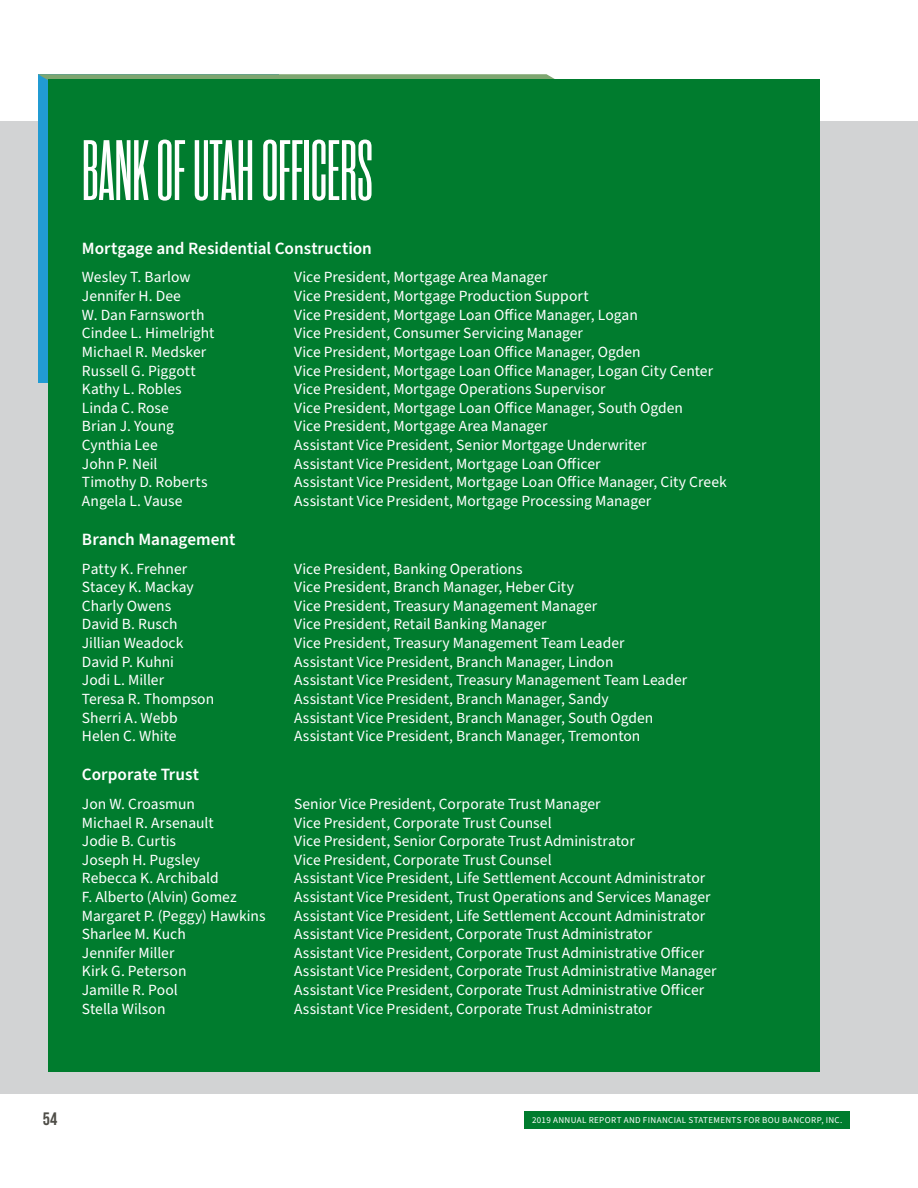
<style>
.page{position:relative;width:918px;height:1188px;background:#fff}
.page>*{position:absolute;margin:0;border:0;box-sizing:border-box;transform-origin:0 0}
.t1{font:600 85.5px "Rama Gothic C";color:#fff}
.t2{font:18px "Bebas Neue";color:#4f4e48}
.t3{font:600 17.25px "Source Sans Pro";color:#fff}
.t4{font:15.45px "Source Sans Pro";color:#fff}
.t5{font:9px "Source Sans Pro";letter-spacing:.04em;color:#fff}
</style>
<div class="page">
<div style="left:525px;top:1112px;width:325px;height:17px;background:#007c2e"></div>
<div style="left:0;top:121px;width:918px;height:973px;background:#d2d3d4"></div>
<div style="left:38px;top:74px;width:241px;height:309px;background:#219bd3"></div>
<svg style="left:38px;top:74px;width:517px;height:6px;background:#7fa877"></svg>
<div style="left:49px;top:79px;width:771px;height:993px;background:#007c2e"></div>
<h1 class="t1" style="left:82px;top:132px;width:292px">BANK OF UTAH OFFICERS</h1>
<p class="t3" style="left:82px;top:237px;width:291px">Mortgage and Residential Construction</p>
<p class="t4" style="left:82px;top:267px;width:110px">Wesley T. Barlow</p>
<p class="t4" style="left:294px;top:267px;width:255px">Vice President, Mortgage Area Manager</p>
<p class="t4" style="left:82px;top:286px;width:101px">Jennifer H. Dee</p>
<p class="t4" style="left:294px;top:286px;width:296px">Vice President, Mortgage Production Support</p>
<p class="t4" style="left:82px;top:304px;width:124px">W. Dan Farnsworth</p>
<p class="t4" style="left:294px;top:304px;width:345px">Vice President, Mortgage Loan Office Manager, Logan</p>
<p class="t4" style="left:82px;top:323px;width:134px">Cindee L. Himelright</p>
<p class="t4" style="left:294px;top:323px;width:291px">Vice President, Consumer Servicing Manager</p>
<p class="t4" style="left:82px;top:341px;width:126px">Michael R. Medsker</p>
<p class="t4" style="left:294px;top:341px;width:348px">Vice President, Mortgage Loan Office Manager, Ogden</p>
<p class="t4" style="left:82px;top:360px;width:115px">Russell G. Piggott</p>
<p class="t4" style="left:294px;top:360px;width:421px">Vice President, Mortgage Loan Office Manager, Logan City Center</p>
<p class="t4" style="left:82px;top:379px;width:101px">Kathy L. Robles</p>
<p class="t4" style="left:294px;top:379px;width:313px">Vice President, Mortgage Operations Supervisor</p>
<p class="t4" style="left:82px;top:397px;width:88px">Linda C. Rose</p>
<p class="t4" style="left:294px;top:397px;width:390px">Vice President, Mortgage Loan Office Manager, South Ogden</p>
<p class="t4" style="left:82px;top:416px;width:94px">Brian J. Young</p>
<p class="t4" style="left:294px;top:416px;width:255px">Vice President, Mortgage Area Manager</p>
<p class="t4" style="left:82px;top:435px;width:77px">Cynthia Lee</p>
<p class="t4" style="left:294px;top:435px;width:354px">Assistant Vice President, Senior Mortgage Underwriter</p>
<p class="t4" style="left:82px;top:453px;width:77px">John P. Neil</p>
<p class="t4" style="left:294px;top:453px;width:308px">Assistant Vice President, Mortgage Loan Officer</p>
<p class="t4" style="left:82px;top:472px;width:127px">Timothy D. Roberts</p>
<p class="t4" style="left:294px;top:472px;width:434px">Assistant Vice President, Mortgage Loan Office Manager, City Creek</p>
<p class="t4" style="left:82px;top:490px;width:102px">Angela L. Vause</p>
<p class="t4" style="left:294px;top:490px;width:359px">Assistant Vice President, Mortgage Processing Manager</p>
<p class="t3" style="left:82px;top:528px;width:155px">Branch Management</p>
<p class="t4" style="left:82px;top:558px;width:107px">Patty K. Frehner</p>
<p class="t4" style="left:294px;top:558px;width:230px">Vice President, Banking Operations</p>
<p class="t4" style="left:82px;top:577px;width:113px">Stacey K. Mackay</p>
<p class="t4" style="left:294px;top:577px;width:281px">Vice President, Branch Manager, Heber City</p>
<p class="t4" style="left:82px;top:595px;width:91px">Charly Owens</p>
<p class="t4" style="left:294px;top:595px;width:305px">Vice President, Treasury Management Manager</p>
<p class="t4" style="left:82px;top:614px;width:97px">David B. Rusch</p>
<p class="t4" style="left:294px;top:614px;width:254px">Vice President, Retail Banking Manager</p>
<p class="t4" style="left:82px;top:633px;width:103px">Jillian Weadock</p>
<p class="t4" style="left:294px;top:633px;width:332px">Vice President, Treasury Management Team Leader</p>
<p class="t4" style="left:82px;top:651px;width:94px">David P. Kuhni</p>
<p class="t4" style="left:294px;top:651px;width:321px">Assistant Vice President, Branch Manager, Lindon</p>
<p class="t4" style="left:82px;top:670px;width:84px">Jodi L. Miller</p>
<p class="t4" style="left:294px;top:670px;width:395px">Assistant Vice President, Treasury Management Team Leader</p>
<p class="t4" style="left:82px;top:688px;width:134px">Teresa R. Thompson</p>
<p class="t4" style="left:294px;top:688px;width:316px">Assistant Vice President, Branch Manager, Sandy</p>
<p class="t4" style="left:82px;top:707px;width:97px">Sherri A. Webb</p>
<p class="t4" style="left:294px;top:707px;width:361px">Assistant Vice President, Branch Manager, South Ogden</p>
<p class="t4" style="left:82px;top:726px;width:96px">Helen C. White</p>
<p class="t4" style="left:294px;top:726px;width:348px">Assistant Vice President, Branch Manager, Tremonton</p>
<p class="t3" style="left:82px;top:763px;width:119px">Corporate Trust</p>
<p class="t4" style="left:82px;top:793px;width:115px">Jon W. Croasmun</p>
<p class="t4" style="left:294px;top:793px;width:308px">Senior Vice President, Corporate Trust Manager</p>
<p class="t4" style="left:82px;top:812px;width:133px">Michael R. Arsenault</p>
<p class="t4" style="left:294px;top:812px;width:259px">Vice President, Corporate Trust Counsel</p>
<p class="t4" style="left:82px;top:831px;width:96px">Jodie B. Curtis</p>
<p class="t4" style="left:294px;top:831px;width:342px">Vice President, Senior Corporate Trust Administrator</p>
<p class="t4" style="left:82px;top:849px;width:120px">Joseph H. Pugsley</p>
<p class="t4" style="left:294px;top:849px;width:259px">Vice President, Corporate Trust Counsel</p>
<p class="t4" style="left:82px;top:868px;width:138px">Rebecca K. Archibald</p>
<p class="t4" style="left:294px;top:868px;width:413px">Assistant Vice President, Life Settlement Account Administrator</p>
<p class="t4" style="left:82px;top:887px;width:156px">F. Alberto (Alvin) Gomez</p>
<p class="t4" style="left:294px;top:887px;width:418px">Assistant Vice President, Trust Operations and Services Manager</p>
<p class="t4" style="left:82px;top:905px;width:185px">Margaret P. (Peggy) Hawkins</p>
<p class="t4" style="left:294px;top:905px;width:413px">Assistant Vice President, Life Settlement Account Administrator</p>
<p class="t4" style="left:82px;top:924px;width:105px">Sharlee M. Kuch</p>
<p class="t4" style="left:294px;top:924px;width:360px">Assistant Vice President, Corporate Trust Administrator</p>
<p class="t4" style="left:82px;top:942px;width:94px">Jennifer Miller</p>
<p class="t4" style="left:294px;top:942px;width:412px">Assistant Vice President, Corporate Trust Administrative Officer</p>
<p class="t4" style="left:82px;top:961px;width:106px">Kirk G. Peterson</p>
<p class="t4" style="left:294px;top:961px;width:424px">Assistant Vice President, Corporate Trust Administrative Manager</p>
<p class="t4" style="left:82px;top:980px;width:97px">Jamille R. Pool</p>
<p class="t4" style="left:294px;top:980px;width:412px">Assistant Vice President, Corporate Trust Administrative Officer</p>
<p class="t4" style="left:82px;top:998px;width:85px">Stella Wilson</p>
<p class="t4" style="left:294px;top:998px;width:360px">Assistant Vice President, Corporate Trust Administrator</p>
<p class="t2" style="left:43px;top:1109px;width:16px">54</p>
<p class="t5" style="left:532px;top:1114px;width:312px">2019 ANNUAL REPORT AND FINANCIAL STATEMENTS FOR BOU BANCORP, INC.</p>
</div>
